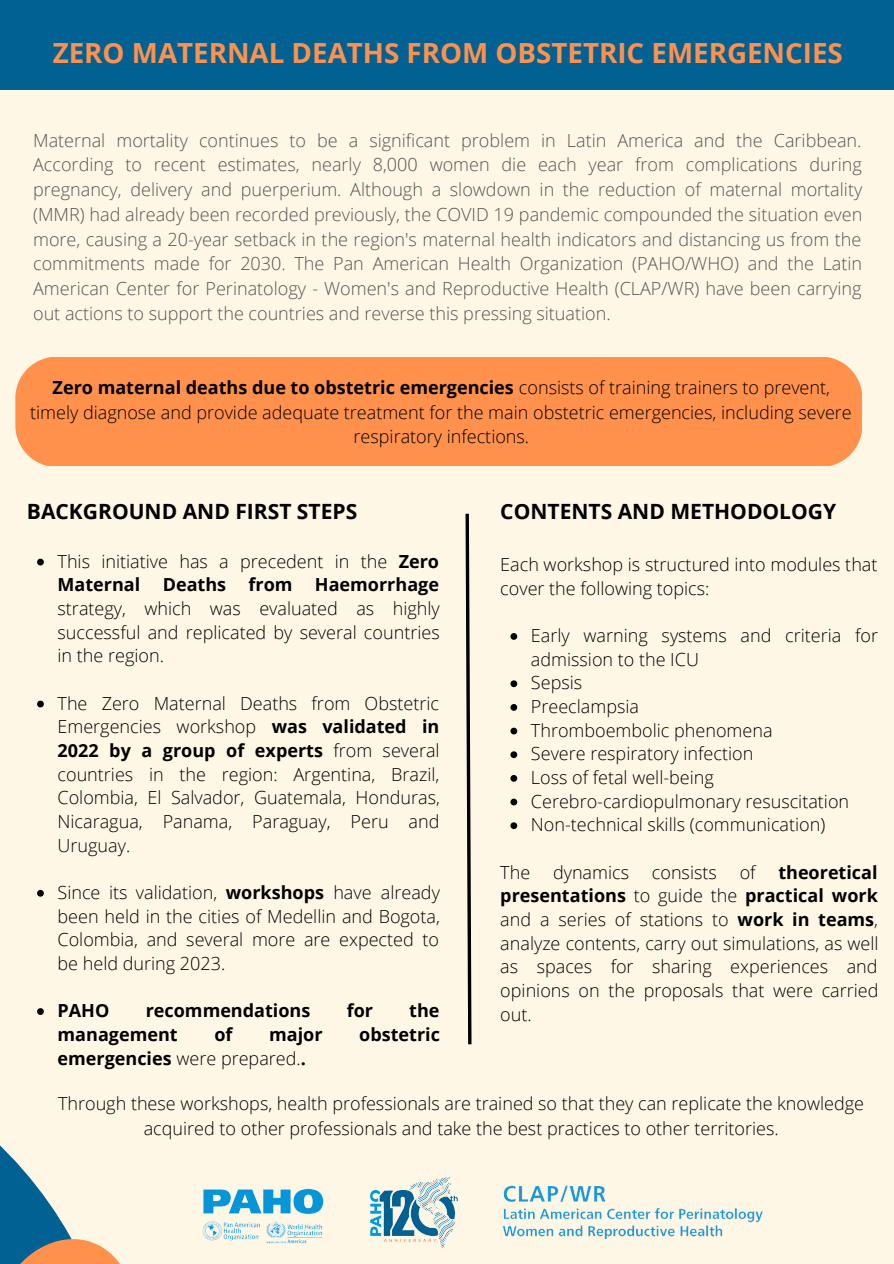
<style>
.page{position:relative;width:894px;height:1264px;background:#fff}
.page>*{position:absolute;margin:0;border:0;box-sizing:border-box;transform-origin:0 0}
.t1{font:700 27.75px "Open Sans";color:#ff914d}
.t2{font:700 21px "Open Sans";color:#000}
.t3{font:300 18px/23.7px "Open Sans";color:#000;text-align:justify}
.t4{font:300 18px/24.8px "Open Sans";color:#545454;text-align:justify}
.t5{font:700 18px/23.7px "Open Sans";color:#000}
.s1{font-weight:700}
.s2{font-weight:300}
</style>
<div class="page">
<div style="left:0;top:0;width:893px;height:1263px;background:#fff7e6"></div>
<svg style="left:0;top:1145px;width:71px;height:93px;fill:#016192"></svg>
<svg style="left:727px;top:89px;width:166px;height:1px"></svg>
<svg style="left:0;top:1238px;width:120px;height:25px;background:#ab8e78"></svg>
<img style="left:202px;top:1177px;width:256px;height:71px">
<img style="left:502px;top:1185px;width:261px;height:53px">
<div style="left:15px;top:357px;width:847px;height:108px;background:#ff914d"></div>
<svg style="left:465px;top:513px;width:7px;height:532px"></svg>
<div style="left:0;top:0;width:893px;height:89px;background:#016192"></div>
<svg style="left:37px;top:558px;width:7px;height:7px"></svg>
<svg style="left:37px;top:700px;width:7px;height:7px"></svg>
<svg style="left:37px;top:889px;width:7px;height:7px"></svg>
<svg style="left:37px;top:1008px;width:7px;height:6px"></svg>
<svg style="left:510px;top:633px;width:7px;height:7px"></svg>
<svg style="left:510px;top:680px;width:7px;height:7px"></svg>
<svg style="left:510px;top:704px;width:7px;height:6px"></svg>
<svg style="left:510px;top:727px;width:7px;height:7px"></svg>
<svg style="left:510px;top:751px;width:7px;height:7px"></svg>
<svg style="left:510px;top:775px;width:7px;height:6px"></svg>
<svg style="left:510px;top:798px;width:7px;height:7px"></svg>
<svg style="left:510px;top:822px;width:7px;height:7px"></svg>
<h1 class="t1" style="left:53px;top:33px;width:791px">ZERO MATERNAL DEATHS FROM OBSTETRIC EMERGENCIES</h1>
<p class="t4" style="left:33px;top:127px;width:830px">Maternal mortality continues to be a significant problem in Latin America and the Caribbean.<br>According to recent estimates, nearly 8,000 women die each year from complications during pregnancy, delivery and puerperium. Although a slowdown in the reduction of maternal mortality (MMR) had already been recorded previously, the COVID 19 pandemic compounded the situation even more, causing a 20-year setback in the region's maternal health indicators and distancing us from the commitments made for 2030. The Pan American Health Organization (PAHO/WHO) and the Latin American Center for Perinatology - Women's and Reproductive Health (CLAP/WR) have been carrying out actions to support the countries and reverse this pressing situation.</p>
<p class="t3" style="left:30px;top:374px;width:822px;line-height:24.8px;text-align:center"><span class="s1">Zero maternal deaths due to obstetric emergencies</span> consists of training trainers to prevent, timely diagnose and provide adequate treatment for the main obstetric emergencies, including severe respiratory infections.</p>
<p class="t2" style="left:27px;top:497px;width:332px">BACKGROUND AND FIRST STEPS</p>
<p class="t5" style="left:58px;top:549px;width:383px"><span class="s2">This initiative has a precedent in the</span> Zero<br>Maternal Deaths from Haemorrhage</p>
<p class="t3" style="left:58px;top:596px;width:383px">strategy, which was evaluated as highly successful and replicated by several countries in the region.</p>
<p class="t3" style="left:58px;top:690px;width:384px">The Zero Maternal Deaths from Obstetric Emergencies workshop <span class="s1">was validated in 2022 by a group of experts</span> from several countries in the region: Argentina, Brazil, Colombia, El Salvador, Guatemala, Honduras, Nicaragua, Panama, Paraguay, Peru and Uruguay.</p>
<p class="t3" style="left:58px;top:880px;width:384px">Since its validation, <span class="s1">workshops</span> have already been held in the cities of Medellin and Bogota, Colombia, and several more are expected to be held during 2023.</p>
<p class="t5" style="left:58px;top:998px;width:53px">PAHO</p>
<p class="t5" style="left:146px;top:998px;width:166px">recommendations</p>
<p class="t5" style="left:346px;top:998px;width:28px">for</p>
<p class="t5" style="left:409px;top:998px;width:32px">the</p>
<p class="t5" style="left:58px;top:1022px;width:122px">management</p>
<p class="t5" style="left:214px;top:1022px;width:20px">of</p>
<p class="t5" style="left:269px;top:1022px;width:55px">major</p>
<p class="t5" style="left:359px;top:1022px;width:82px">obstetric</p>
<p class="t3" style="left:58px;top:1045px;width:250px"><span class="s1">emergencies</span> were prepared.<span class="s1">.</span></p>
<p class="t2" style="left:500px;top:497px;width:337px">CONTENTS AND METHODOLOGY</p>
<p class="t3" style="left:500px;top:552px;width:378px">Each workshop is structured into modules that cover the following topics:</p>
<p class="t3" style="left:531px;top:623px;width:348px;text-align:left">Early warning systems and criteria for admission to the ICU<br>Sepsis<br>Preeclampsia<br>Thromboembolic phenomena<br>Severe respiratory infection<br>Loss of fetal well-being<br>Cerebro-cardiopulmonary resuscitation<br>Non-technical skills (communication)</p>
<p class="t3" style="left:500px;top:859px;width:31px">The</p>
<p class="t3" style="left:553px;top:859px;width:78px">dynamics</p>
<p class="t3" style="left:651px;top:859px;width:66px">consists</p>
<p class="t3" style="left:739px;top:859px;width:17px">of</p>
<p class="t3" style="left:500px;top:859px;width:379px;text-indent:278px"><span class="s1">theoretical presentations</span> to guide the <span class="s1">practical work </span>and a series of stations to <span class="s1">work in teams</span>, analyze contents, carry out simulations, as well as spaces for sharing experiences and opinions on the proposals that were carried out.</p>
<p class="t3" style="left:58px;top:1090px;width:807px;line-height:24.8px;text-align:center">Through these workshops, health professionals are trained so that they can replicate the knowledge acquired to other professionals and take the best practices to other territories.</p>
</div>
